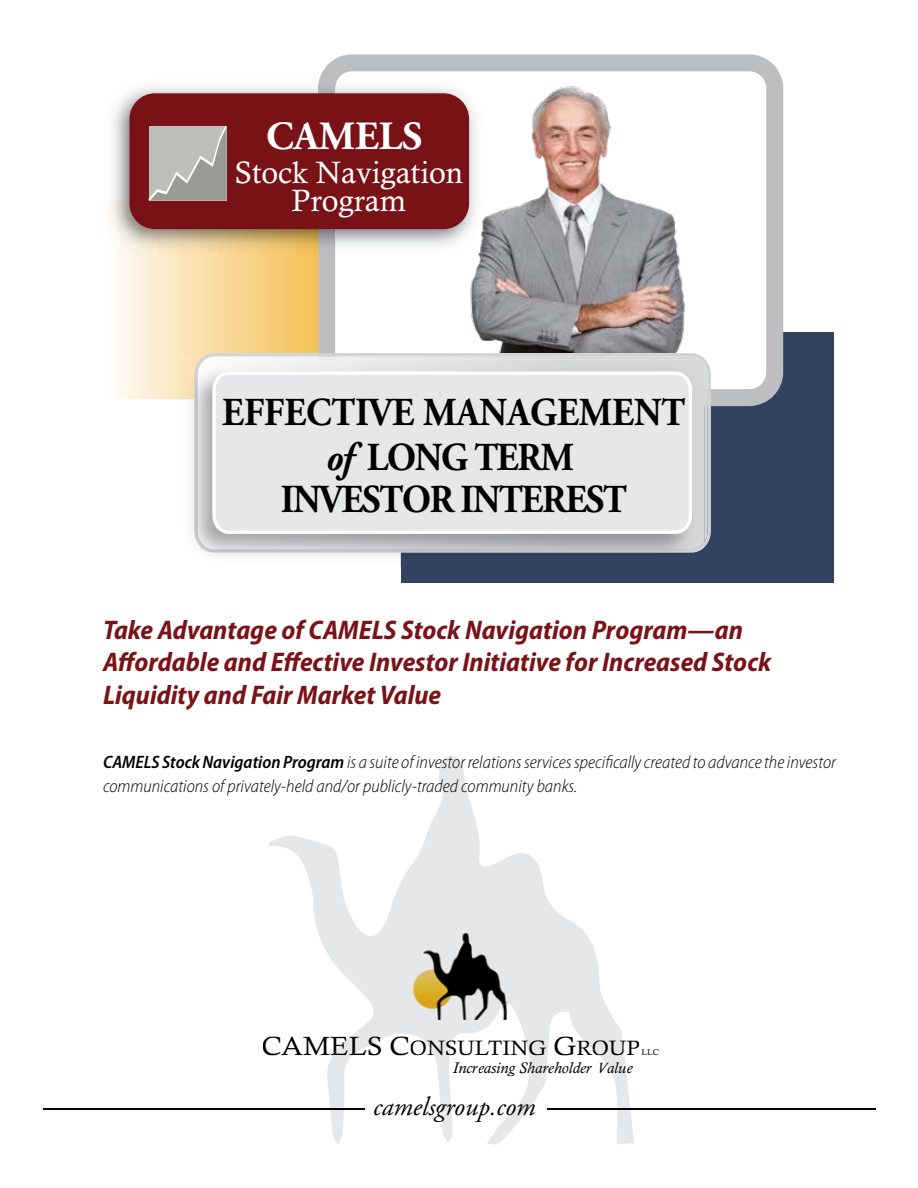
<style>
.page{position:relative;width:918px;height:1188px;background:#fff}
.page>*{position:absolute;margin:0;border:0;box-sizing:border-box;transform-origin:0 0}
.t1{font:700 40.05px "Adobe Garamond Pro";color:#fff}
.t2{font:700 39.6px/42.5px "Adobe Garamond Pro";letter-spacing:-.035em;color:#000;text-align:center;scale:.93 1}
.t3{font:700 39.6px "Adobe Garamond Pro";color:#000;scale:.93 1}
.t4{font:31.05px/28.3px "Calisto";color:#fff;text-align:center}
.t5{font:italic 700 semi-condensed 27px/32.4px "Myriad Pro";color:#7a1317}
.t6{font:italic 26.4px "Adobe Garamond Pro";color:#000}
.t7{font:21px "Calisto";color:#000;scale:1.05 1}
.t8{font:italic 300 semi-condensed 18px/24px "Myriad Pro";color:#000}
.t9{font:italic 15.6px "Calisto";color:#000}
.t10{font:8.4px "Calisto";color:#000;scale:1.05 1}
.s1{font-style:italic}
.s2{font-weight:600}
.s3{font-size:26.55px}
</style>
<div class="page">
<svg style="left:269px;top:756px;width:365px;height:388px"></svg>
<hr style="left:43px;top:1109px;width:322px;height:1px;background:#000">
<hr style="left:548px;top:1108px;width:328px;height:1px;background:#000">
<svg style="left:333px;top:1036px;width:55px;height:20px"></svg>
<svg style="left:423px;top:1040px;width:29px;height:15px"></svg>
<svg style="left:526px;top:1036px;width:23px;height:20px"></svg>
<svg style="left:584px;top:1040px;width:40px;height:15px"></svg>
<svg style="left:529px;top:1062px;width:21px;height:15px"></svg>
<svg style="left:605px;top:1062px;width:21px;height:12px"></svg>
<img style="left:412px;top:933px;width:95px;height:87px">
<svg style="left:116px;top:256px;width:202px;height:143px;background:#f9dea9"></svg>
<div style="left:401px;top:333px;width:433px;height:250px;background:#314361"></div>
<svg style="left:318px;top:54px;width:465px;height:352px"></svg>
<svg style="left:194px;top:353px;width:517px;height:195px;background:#d5d7d7"></svg>
<img style="left:179px;top:359px;width:15px;height:40px">
<img style="left:241px;top:359px;width:463px;height:183px">
<img style="left:194px;top:359px;width:47px;height:194px">
<svg style="left:700px;top:359px;width:4px;height:5px"></svg>
<img style="left:240px;top:542px;width:464px;height:11px">
<div style="left:212px;top:372px;width:480px;height:162px;background:#e6e7e8"></div>
<img style="left:110px;top:87px;width:208px;height:114px">
<img style="left:109px;top:201px;width:209px;height:55px">
<img style="left:339px;top:77px;width:86px;height:179px">
<img style="left:318px;top:77px;width:21px;height:179px">
<div style="left:130px;top:93px;width:339px;height:136px;background:#791216;border-radius:25px"></div>
<svg style="left:149px;top:126px;width:77px;height:74px;background:#b4b5b0"></svg>
<img style="left:425px;top:70px;width:302px;height:282px">
<h1 class="t1" style="left:266px;top:113px;width:158px">CAMELS</h1>
<h3 class="t4" style="left:235px;top:158px;width:230px">Stock Navigation<br>Program</h3>
<h2 class="t3" style="left:222px;top:390px;width:499px">EFFECTIVE MANAGEMENT</h2>
<h2 class="t2" style="left:281px;top:437px;width:374px"><span class="s1">of</span> LONG TERM<br>INVESTOR INTEREST</h2>
<h3 class="t5" style="left:103px;top:614px;width:670px">Take Advantage of CAMELS Stock Navigation Program—an<br>Affordable and Effective Investor Initiative for Increased Stock<br>Liquidity and Fair Market Value</h3>
<p class="t8" style="left:103px;top:751px;width:735px"><span class="s2">CAMELS Stock Navigation Program</span> is a suite of investor relations services specifically created to advance the investor communications of privately-held and/or publicly-traded community banks.</p>
<p class="t7" style="left:262px;top:1036px;width:362px"><span class="s3">CAMELS C</span>ONSULTING <span class="s3">G</span>ROUP</p>
<p class="t10" style="left:641px;top:1047px;width:18px">LLC</p>
<p class="t9" style="left:453px;top:1059px;width:181px">Increasing Shareholder Value</p>
<h3 class="t6" style="left:373px;top:1091px;width:164px">camelsgroup.com</h3>
</div>
